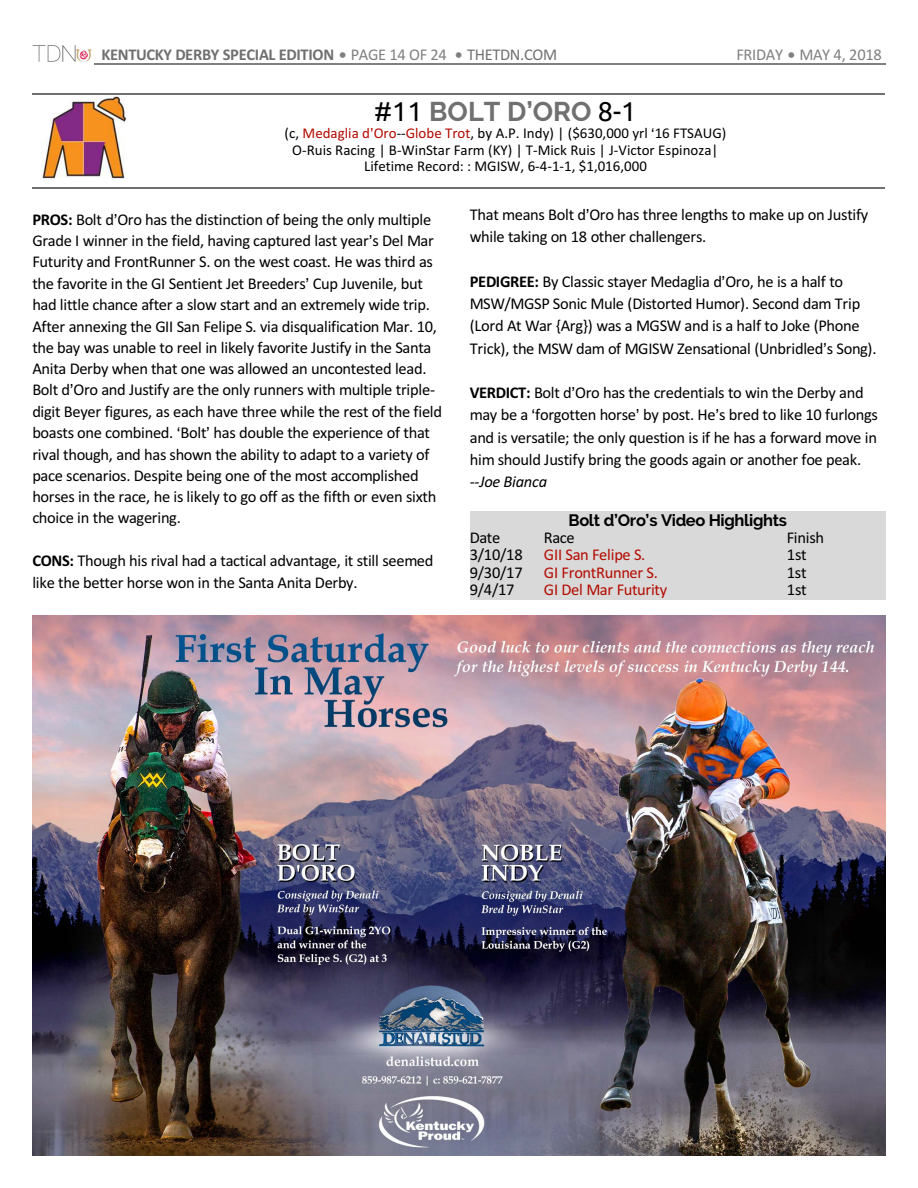
<style>
.page{position:relative;width:918px;height:1188px;background:#fff}
.page>*{position:absolute;margin:0;border:0;box-sizing:border-box;transform-origin:0 0}
.t1{font:700 27px "Raleway";color:#707070}
.t2{font:16.5px/21.3px "Calibri";letter-spacing:-.02em;color:#000}
.t3{font:700 16.5px "Calibri";letter-spacing:-.02em;color:#707070}
.t4{font:16.5px "Calibri";letter-spacing:-.02em;color:#b30a00}
.t5{font:700 16.5px "Raleway";letter-spacing:-.02em;color:#000}
.t6{font:16.5px "Calibri";letter-spacing:-.02em;color:#808080}
.t7{font:italic 16.5px "Calibri";letter-spacing:-.02em;color:#000}
.t8{font:15px/16.4px "Calibri";color:#000;text-align:center}
.s1{font-weight:400;color:#808080}
.s2{font-weight:400}
.s3{font-family:"Ubuntu";font-weight:400;color:#000}
.s4{color:#b30a00}
.s5{font-weight:700}
</style>
<div class="page">
<hr style="left:94px;top:64px;width:791px;height:1px;background:#808080">
<img style="left:32px;top:45px;width:60px;height:17px">
<img style="left:32px;top:616px;width:854px;height:540px">
<img style="left:41px;top:94px;width:87px;height:85px">
<hr style="left:32px;top:93px;width:853px;height:1px;background:#707070">
<hr style="left:32px;top:187px;width:853px;height:2px;background:#707070">
<div style="left:470px;top:511px;width:415px;height:88px;background:#d9d9d9"></div>
<p class="t3" style="left:102px;top:47px;width:457px">KENTUCKY DERBY SPECIAL EDITION <span class="s1">PAGE 14 OF 24</span> <span class="s2">THETDN.COM</span></p>
<p class="t6" style="left:736px;top:47px;width:147px">FRIDAY MAY 4, 2018</p>
<h1 class="t1" style="left:374px;top:96px;width:264px"><span class="s3">#11</span> BOLT D’ORO <span class="s3">8-1</span></h1>
<p class="t8" style="left:285px;top:126px;width:443px">(c, <span class="s4">Medaglia d Oro</span>--<span class="s4">Globe Trot</span>, by A.P. Indy) | ($630,000 yrl 16 FTSAUG)<br>O-Ruis Racing | B-WinStar Farm (KY) | T-Mick Ruis | J-Victor Espinoza|<br>Lifetime Record: : MGISW, 6-4-1-1, $1,016,000</p>
<p class="t2" style="left:32px;top:210px;width:411px"><span class="s5">PROS:</span> Bolt d Oro has the distinction of being the only multiple Grade I winner in the field, having captured last year s Del Mar Futurity and FrontRunner S. on the west coast. He was third as the favorite in the GI Sentient Jet Breeders Cup Juvenile, but had little chance after a slow start and an extremely wide trip.<br>After annexing the GII San Felipe S. via disqualification Mar. 10, the bay was unable to reel in likely favorite Justify in the Santa Anita Derby when that one was allowed an uncontested lead.<br>Bolt d Oro and Justify are the only runners with multiple triple&shy;digit Beyer figures, as each have three while the rest of the field boasts one combined. Bolt has double the experience of that rival though, and has shown the ability to adapt to a variety of pace scenarios. Despite being one of the most accomplished horses in the race, he is likely to go off as the fifth or even sixth choice in the wagering.</p>
<p class="t2" style="left:32px;top:551px;width:403px;line-height:22.4px"><span class="s5">CONS:</span> Though his rival had a tactical advantage, it still seemed like the better horse won in the Santa Anita Derby.</p>
<p class="t2" style="left:470px;top:204px;width:400px;line-height:22.4px">That means Bolt d Oro has three lengths to make up on Justify while taking on 18 other challengers.</p>
<p class="t2" style="left:470px;top:271px;width:408px;line-height:22.4px"><span class="s5">PEDIGREE:</span> By Classic stayer Medaglia d Oro, he is a half to MSW/MGSP Sonic Mule (Distorted Humor). Second dam Trip (Lord At War {Arg}) was a MGSW and is a half to Joke (Phone Trick), the MSW dam of MGISW Zensational (Unbridled s Song).</p>
<p class="t2" style="left:470px;top:383px;width:410px;line-height:22.4px"><span class="s5">VERDICT:</span> Bolt d Oro has the credentials to win the Derby and may be a forgotten horse by post. He s bred to like 10 furlongs and is versatile; the only question is if he has a forward move in him should Justify bring the goods again or another foe peak.</p>
<p class="t7" style="left:470px;top:475px;width:79px">--Joe Bianca</p>
<p class="t5" style="left:569px;top:510px;width:220px">Bolt d’Oro’s Video Highlights</p>
<p class="t2" style="left:470px;top:528px;width:32px">Date</p>
<p class="t2" style="left:544px;top:528px;width:33px">Race</p>
<p class="t2" style="left:787px;top:528px;width:39px">Finish</p>
<p class="t2" style="left:470px;top:545px;width:54px">3/10/18</p>
<p class="t4" style="left:544px;top:548px;width:103px">GII San Felipe S.</p>
<p class="t2" style="left:787px;top:545px;width:21px">1st</p>
<p class="t2" style="left:470px;top:563px;width:54px">9/30/17</p>
<p class="t4" style="left:544px;top:565px;width:116px">GI FrontRunner S.</p>
<p class="t2" style="left:787px;top:563px;width:21px">1st</p>
<p class="t2" style="left:470px;top:580px;width:46px">9/4/17</p>
<p class="t4" style="left:544px;top:583px;width:125px">GI Del Mar Futurity</p>
<p class="t2" style="left:787px;top:580px;width:21px">1st</p>
</div>
